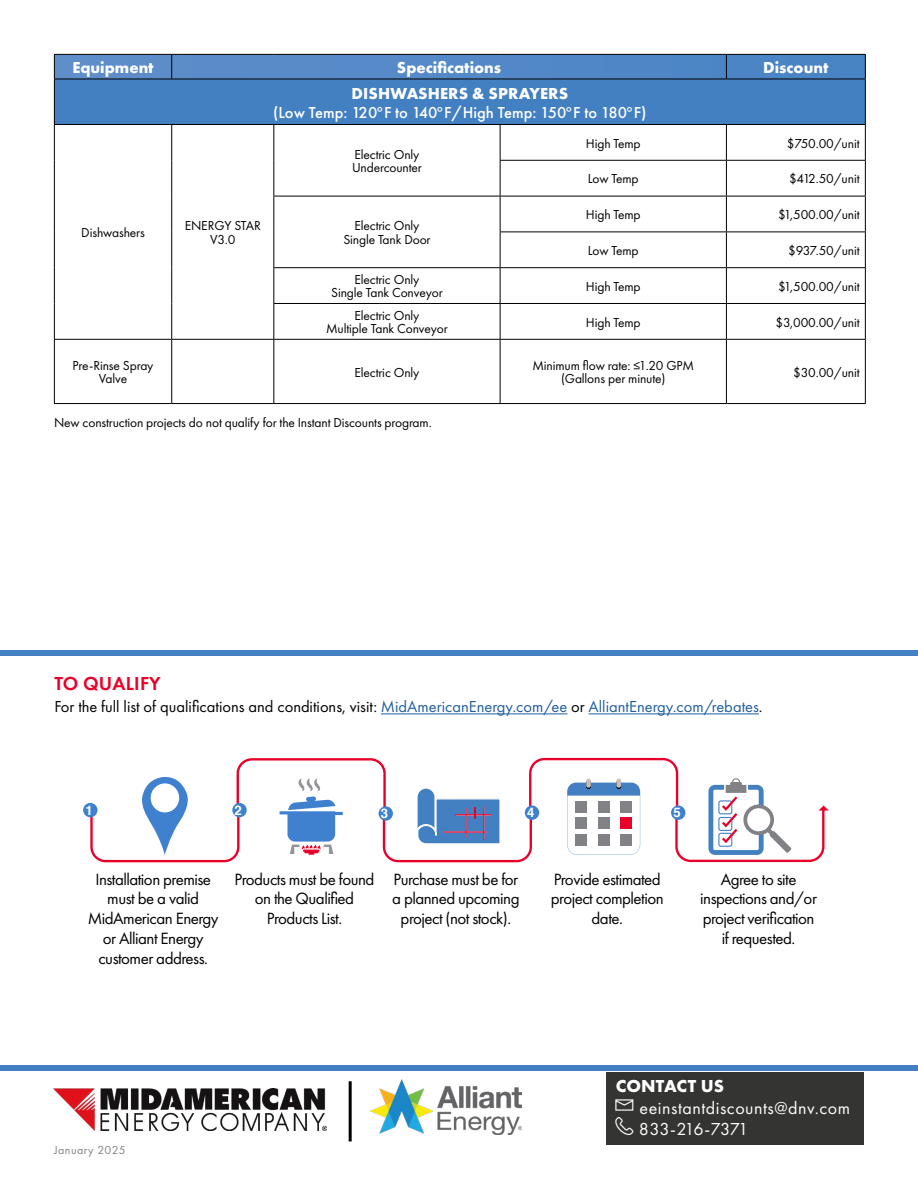
<style>
.page{position:relative;width:918px;height:1188px;background:#fff}
.page>*{position:absolute;margin:0;border:0;box-sizing:border-box;transform-origin:0 0}
.t1{font:600 19.5px "Futura PT";letter-spacing:.01em;color:#e8002a}
.t2{font:18px/21.6px "Futura PT";letter-spacing:.03em;color:#fff}
.t3{font:700 18px "Futura PT";letter-spacing:.01em;color:#fff}
.t4{font:16.95px/19.8px "Futura PT";letter-spacing:-.03em;color:#000;text-align:center}
.t5{font:16.5px "Futura PT";color:#000}
.t6{font:700 16.5px "Futura PT";color:#fff}
.t7{font:500 16.5px "Futura PT";color:#fff}
.t8{font:13.5px/13.5px "Futura PT";letter-spacing:-.01em;color:#000;text-align:center}
.t9{font:700 13.2px "Helvetica";color:#fff}
.t10{font:12px "Futura PT";letter-spacing:.04em;color:#808285}
.s1{color:#215e9e}
</style>
<div class="page">
<img style="left:54px;top:1088px;width:272px;height:42px">
<img style="left:370px;top:1079px;width:152px;height:56px">
<hr style="left:349px;top:1081px;width:3px;height:60px;background:#000">
<div style="left:606px;top:1072px;width:257px;height:72px;background:#343433"></div>
<div style="left:0;top:1065px;width:918px;height:5px;background:#4380c2"></div>
<div style="left:83px;top:803px;width:15px;height:14px;background:#4081cf;border-radius:50%"></div>
<svg style="left:89px;top:757px;width:740px;height:106px"></svg>
<div style="left:54px;top:79px;width:811px;height:45px;background:#4380c2"></div>
<hr style="left:54px;top:125px;width:1px;height:35px;background:#000">
<hr style="left:171px;top:125px;width:1px;height:35px;background:#000">
<hr style="left:273px;top:125px;width:1px;height:35px;background:#000">
<hr style="left:500px;top:125px;width:1px;height:35px;background:#000">
<hr style="left:726px;top:125px;width:1px;height:35px;background:#000">
<hr style="left:865px;top:125px;width:1px;height:35px;background:#000">
<hr style="left:54px;top:160px;width:1px;height:36px;background:#000">
<hr style="left:171px;top:160px;width:1px;height:36px;background:#000">
<hr style="left:273px;top:160px;width:1px;height:36px;background:#000">
<hr style="left:500px;top:160px;width:226px;height:1px;background:#000">
<hr style="left:500px;top:161px;width:1px;height:35px;background:#000">
<hr style="left:726px;top:160px;width:140px;height:1px;background:#000">
<hr style="left:726px;top:161px;width:1px;height:35px;background:#000">
<hr style="left:865px;top:161px;width:1px;height:35px;background:#000">
<hr style="left:54px;top:196px;width:1px;height:36px;background:#000">
<hr style="left:171px;top:196px;width:1px;height:36px;background:#000">
<hr style="left:273px;top:196px;width:227px;height:1px;background:#000">
<hr style="left:273px;top:196px;width:1px;height:36px;background:#000">
<hr style="left:500px;top:196px;width:226px;height:1px;background:#000">
<hr style="left:500px;top:196px;width:1px;height:36px;background:#000">
<hr style="left:726px;top:196px;width:140px;height:1px;background:#000">
<hr style="left:726px;top:196px;width:1px;height:36px;background:#000">
<hr style="left:865px;top:196px;width:1px;height:36px;background:#000">
<hr style="left:54px;top:232px;width:1px;height:36px;background:#000">
<hr style="left:171px;top:232px;width:1px;height:36px;background:#000">
<hr style="left:273px;top:232px;width:1px;height:35px;background:#000">
<hr style="left:500px;top:232px;width:226px;height:1px;background:#000">
<hr style="left:500px;top:232px;width:1px;height:35px;background:#000">
<hr style="left:726px;top:232px;width:140px;height:1px;background:#000">
<hr style="left:726px;top:232px;width:1px;height:35px;background:#000">
<hr style="left:865px;top:232px;width:1px;height:35px;background:#000">
<hr style="left:54px;top:268px;width:1px;height:35px;background:#000">
<hr style="left:171px;top:268px;width:1px;height:35px;background:#000">
<hr style="left:273px;top:267px;width:227px;height:1px;background:#000">
<hr style="left:273px;top:268px;width:1px;height:35px;background:#000">
<hr style="left:500px;top:267px;width:226px;height:1px;background:#000">
<hr style="left:500px;top:268px;width:1px;height:35px;background:#000">
<hr style="left:726px;top:267px;width:140px;height:1px;background:#000">
<hr style="left:726px;top:268px;width:1px;height:35px;background:#000">
<hr style="left:865px;top:268px;width:1px;height:35px;background:#000">
<hr style="left:54px;top:303px;width:1px;height:36px;background:#000">
<hr style="left:171px;top:303px;width:1px;height:36px;background:#000">
<hr style="left:273px;top:303px;width:227px;height:1px;background:#000">
<hr style="left:273px;top:304px;width:1px;height:35px;background:#000">
<hr style="left:500px;top:303px;width:226px;height:1px;background:#000">
<hr style="left:500px;top:304px;width:1px;height:35px;background:#000">
<hr style="left:726px;top:303px;width:140px;height:1px;background:#000">
<hr style="left:726px;top:304px;width:1px;height:35px;background:#000">
<hr style="left:865px;top:304px;width:1px;height:35px;background:#000">
<hr style="left:54px;top:339px;width:118px;height:1px;background:#000">
<hr style="left:54px;top:340px;width:1px;height:63px;background:#000">
<hr style="left:172px;top:339px;width:102px;height:1px;background:#000">
<hr style="left:171px;top:340px;width:1px;height:63px;background:#000">
<hr style="left:274px;top:339px;width:226px;height:1px;background:#000">
<hr style="left:273px;top:340px;width:1px;height:63px;background:#000">
<hr style="left:500px;top:339px;width:226px;height:1px;background:#000">
<hr style="left:500px;top:340px;width:1px;height:63px;background:#000">
<hr style="left:726px;top:339px;width:140px;height:1px;background:#000">
<hr style="left:726px;top:340px;width:1px;height:63px;background:#000">
<hr style="left:865px;top:340px;width:1px;height:63px;background:#000">
<hr style="left:54px;top:403px;width:118px;height:1px;background:#000">
<hr style="left:172px;top:403px;width:102px;height:1px;background:#000">
<hr style="left:274px;top:403px;width:226px;height:1px;background:#000">
<hr style="left:500px;top:403px;width:226px;height:1px;background:#000">
<hr style="left:726px;top:403px;width:140px;height:1px;background:#000">
<svg style="left:54px;top:54px;width:812px;height:25px;background:#4f80bb"></svg>
<hr style="left:54px;top:79px;width:118px;height:1px;background:#000">
<hr style="left:54px;top:79px;width:1px;height:45px;background:#000">
<hr style="left:172px;top:79px;width:102px;height:1px;background:#000">
<hr style="left:274px;top:79px;width:226px;height:1px;background:#000">
<hr style="left:500px;top:79px;width:226px;height:1px;background:#000">
<hr style="left:726px;top:79px;width:140px;height:1px;background:#000">
<hr style="left:865px;top:79px;width:1px;height:45px;background:#000">
<hr style="left:54px;top:124px;width:118px;height:1px;background:#000">
<hr style="left:172px;top:124px;width:102px;height:1px;background:#000">
<hr style="left:274px;top:124px;width:226px;height:1px;background:#000">
<hr style="left:500px;top:124px;width:226px;height:1px;background:#000">
<hr style="left:726px;top:124px;width:140px;height:1px;background:#000">
<hr style="left:381px;top:713px;width:186px;height:1px;background:#215e9e">
<hr style="left:589px;top:713px;width:170px;height:1px;background:#215e9e">
<div style="left:0;top:650px;width:918px;height:5px;background:#4380c2"></div>
<p class="t6" style="left:72px;top:57px;width:83px">Equipment</p>
<p class="t6" style="left:397px;top:57px;width:106px">Specifications</p>
<p class="t6" style="left:763px;top:57px;width:67px">Discount</p>
<p class="t6" style="left:352px;top:83px;width:218px">DISHWASHERS &amp; SPRAYERS</p>
<p class="t7" style="left:273px;top:103px;width:375px">(Low Temp: 120°F to 140°F/High Temp: 150°F to 180°F)</p>
<p class="t8" style="left:81px;top:226px;width:65px">Dishwashers</p>
<p class="t8" style="left:185px;top:219px;width:78px">ENERGY STAR<br>V3.0</p>
<p class="t8" style="left:352px;top:147px;width:71px;text-align:left">Electric Only<br>Undercounter</p>
<p class="t8" style="left:343px;top:219px;width:89px">Electric Only<br>Single Tank Door</p>
<p class="t8" style="left:586px;top:136px;width:56px">High Temp</p>
<p class="t8" style="left:787px;top:136px;width:74px">$750.00/unit</p>
<p class="t8" style="left:588px;top:172px;width:52px">Low Temp</p>
<p class="t8" style="left:789px;top:172px;width:72px">$412.50/unit</p>
<p class="t8" style="left:586px;top:208px;width:56px">High Temp</p>
<p class="t8" style="left:778px;top:208px;width:83px">$1,500.00/unit</p>
<p class="t8" style="left:588px;top:244px;width:52px">Low Temp</p>
<p class="t8" style="left:788px;top:244px;width:73px">$937.50/unit</p>
<p class="t8" style="left:331px;top:273px;width:113px">Electric Only<br>Single Tank Conveyor</p>
<p class="t8" style="left:586px;top:279px;width:56px">High Temp</p>
<p class="t8" style="left:778px;top:279px;width:83px">$1,500.00/unit</p>
<p class="t8" style="left:326px;top:308px;width:123px">Electric Only<br>Multiple Tank Conveyor</p>
<p class="t8" style="left:586px;top:315px;width:56px">High Temp</p>
<p class="t8" style="left:775px;top:315px;width:86px">$3,000.00/unit</p>
<p class="t8" style="left:73px;top:359px;width:82px">Pre-Rinse Spray<br>Valve</p>
<p class="t8" style="left:355px;top:365px;width:66px">Electric Only</p>
<p class="t8" style="left:532px;top:359px;width:163px">Minimum flow rate: ≤1.20 GPM (Gallons per minute)</p>
<p class="t8" style="left:793px;top:365px;width:68px">$30.00/unit</p>
<p class="t8" style="left:54px;top:416px;width:379px">New construction projects do not qualify for the Instant Discounts program.</p>
<h1 class="t1" style="left:55px;top:671px;width:108px">TO QUALIFY</h1>
<p class="t5" style="left:54px;top:697px;width:710px">For the full list of qualifications and conditions, visit: <span class="s1">MidAmericanEnergy.com/ee</span> or <span class="s1">AlliantEnergy.com/rebates</span>.</p>
<p class="t9" style="left:85px;top:802px;width:9px">1</p>
<p class="t9" style="left:235px;top:802px;width:9px">2</p>
<p class="t9" style="left:381px;top:805px;width:9px">3</p>
<p class="t9" style="left:527px;top:804px;width:9px">4</p>
<p class="t9" style="left:673px;top:804px;width:9px">5</p>
<p class="t4" style="left:88px;top:869px;width:132px">Installation premise must be a valid<br>MidAmerican Energy or Alliant Energy customer address.</p>
<p class="t4" style="left:235px;top:869px;width:141px">Products must be found on the Qualified<br>Products List.</p>
<p class="t4" style="left:392px;top:869px;width:129px">Purchase must be for a planned upcoming project (not stock).</p>
<p class="t4" style="left:551px;top:869px;width:114px">Provide estimated project completion date.</p>
<p class="t4" style="left:700px;top:869px;width:118px">Agree to site inspections and/or project verification if requested.</p>
<p class="t10" style="left:54px;top:1142px;width:73px">January 2025</p>
<h2 class="t3" style="left:616px;top:1074px;width:110px">CONTACT US</h2>
<h2 class="t2" style="left:639px;top:1097px;width:213px">eeinstantdiscounts@dnv.com<br>833-216-7371</h2>
</div>
